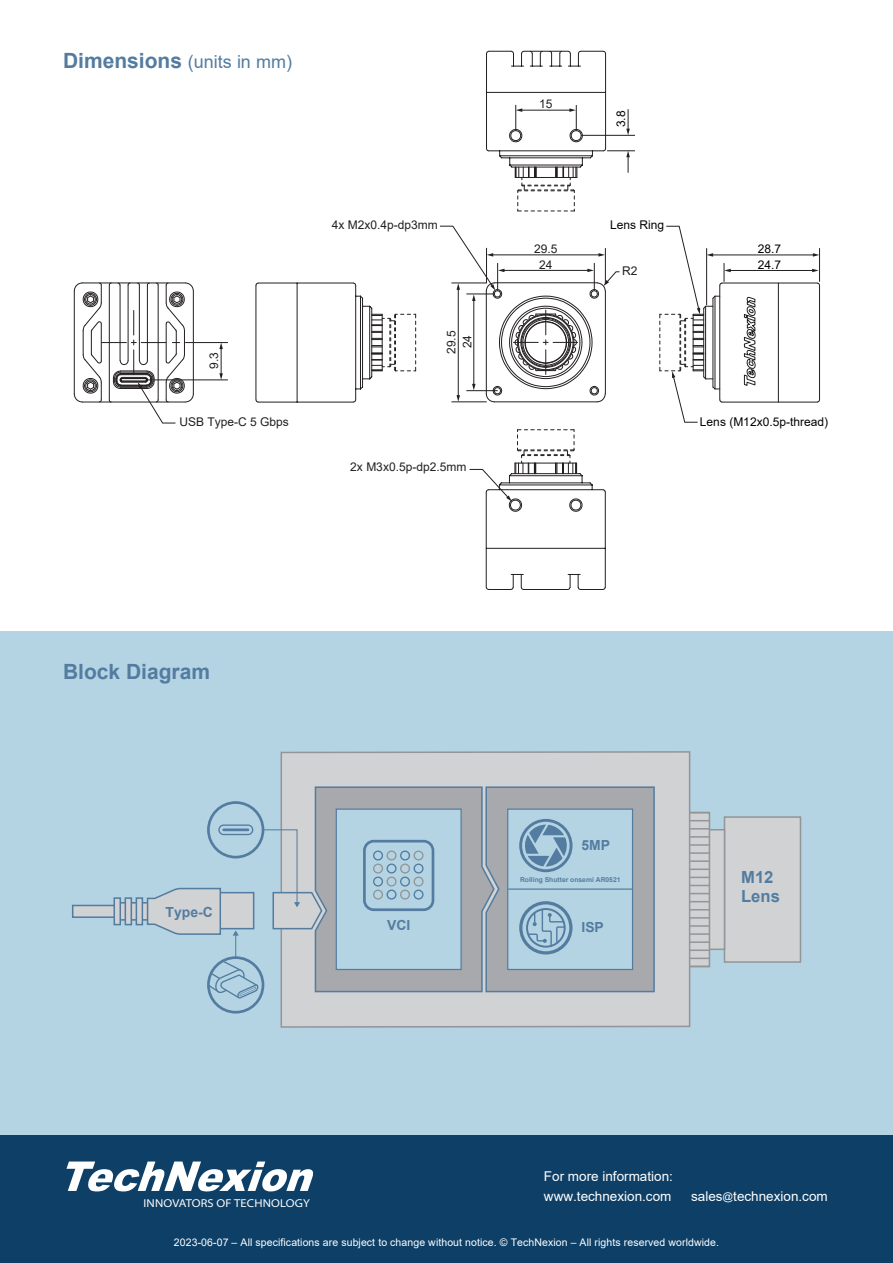
<style>
.page{position:relative;width:893px;height:1263px;background:#fff}
.page>*{position:absolute;margin:0;border:0;box-sizing:border-box;transform-origin:0 0}
.t1{font:700 21px "Arial";color:#537ca0}
.t2{font:18px "Arial";color:#537ca0}
.t3{font:700 16.65px/18.8px "Arial";color:#537ca0}
.t4{font:700 13.95px "Arial";color:#537ca0}
.t5{font:13.5px/20.2px "Arial";color:#fff}
.t6{font:12px/15.6px "Arial";color:#231f20;text-align:center}
.t7{font:12px/15.6px "Arial";color:#030303}
.t8{font:semi-expanded 11.4px "Myriad Pro";letter-spacing:.015em;color:#fff}
.t9{font:10.5px "Arial";letter-spacing:.01em;color:#fff}
.t10{font:700 6.75px "Arial";color:#537ca0}
.s1{font-weight:700;font-size:21px}
.s2{font-size:10.5px}
</style>
<div class="page">
<div style="left:0;top:631px;width:893px;height:631px;background:#b4d4e4"></div>
<div style="left:0;top:1135px;width:893px;height:128px;background:#0e3f66"></div>
<svg style="left:66px;top:1161px;width:247px;height:30px"></svg>
<hr style="left:712px;top:255px;width:102px;height:1px;background:#231f20">
<svg style="left:813px;top:253px;width:6px;height:4px"></svg>
<hr style="left:819px;top:248px;width:1px;height:34px;background:#231f20">
<hr style="left:730px;top:270px;width:83px;height:1px;background:#231f20">
<svg style="left:812px;top:269px;width:7px;height:3px"></svg>
<div style="left:724px;top:816px;width:77px;height:147px;background:#d1d2d4;border:2px solid #939598"></div>
<div style="left:703px;top:829px;width:22px;height:121px;background:#d1d2d4;border:2px solid #939598"></div>
<div style="left:688px;top:812px;width:22px;height:155px;background:#d1d2d4;border:2px solid #939598"></div>
<hr style="left:689px;top:949px;width:20px;height:2px;background:#939598">
<hr style="left:689px;top:941px;width:20px;height:2px;background:#939598">
<hr style="left:689px;top:933px;width:20px;height:2px;background:#939598">
<hr style="left:689px;top:925px;width:20px;height:2px;background:#939598">
<hr style="left:689px;top:917px;width:20px;height:2px;background:#939598">
<svg style="left:691px;top:909px;width:18px;height:1px"></svg>
<svg style="left:691px;top:901px;width:18px;height:1px"></svg>
<svg style="left:691px;top:893px;width:18px;height:1px"></svg>
<svg style="left:691px;top:885px;width:18px;height:1px"></svg>
<svg style="left:691px;top:877px;width:18px;height:1px"></svg>
<hr style="left:689px;top:868px;width:20px;height:2px;background:#939598">
<hr style="left:689px;top:860px;width:20px;height:2px;background:#939598">
<hr style="left:689px;top:836px;width:20px;height:2px;background:#939598">
<svg style="left:691px;top:828px;width:18px;height:1px"></svg>
<hr style="left:689px;top:852px;width:20px;height:2px;background:#939598">
<hr style="left:689px;top:844px;width:20px;height:2px;background:#939598">
<svg style="left:691px;top:820px;width:18px;height:1px"></svg>
<svg style="left:691px;top:812px;width:18px;height:1px"></svg>
<svg style="left:691px;top:966px;width:18px;height:1px"></svg>
<hr style="left:689px;top:957px;width:20px;height:2px;background:#939598">
<svg style="left:280px;top:751px;width:411px;height:277px"></svg>
<div style="left:72px;top:905px;width:56px;height:13px;background:#d1d2d4;border:2px solid #537ca0"></div>
<svg style="left:121px;top:902px;width:25px;height:19px"></svg>
<svg style="left:136px;top:897px;width:7px;height:28px"></svg>
<svg style="left:125px;top:897px;width:7px;height:28px"></svg>
<svg style="left:114px;top:897px;width:7px;height:28px"></svg>
<svg style="left:146px;top:786px;width:509px;height:222px"></svg>
<div style="left:207px;top:956px;width:57px;height:57px;border:3px solid #537ca0;border-radius:50%"></div>
<hr style="left:451px;top:402px;width:36px;height:1px;background:#231f20">
<hr style="left:494px;top:402px;width:103px;height:1px;background:#231f20">
<hr style="left:722px;top:283px;width:95px;height:1px;background:#231f20">
<hr style="left:819px;top:285px;width:1px;height:115px;background:#231f20">
<hr style="left:722px;top:402px;width:95px;height:1px;background:#231f20">
<hr style="left:778px;top:283px;width:1px;height:119px;background:#231f20">
<svg style="left:659px;top:226px;width:72px;height:196px"></svg>
<svg style="left:744px;top:297px;width:11px;height:89px"></svg>
<svg style="left:256px;top:283px;width:160px;height:119px"></svg>
<hr style="left:147px;top:380px;width:81px;height:1px;background:#231f20">
<svg style="left:219px;top:343px;width:4px;height:37px"></svg>
<hr style="left:185px;top:342px;width:43px;height:1px;background:#231f20">
<svg style="left:74px;top:282px;width:120px;height:141px"></svg>
<svg style="left:486px;top:51px;width:149px;height:161px"></svg>
<svg style="left:469px;top:429px;width:137px;height:161px"></svg>
<svg style="left:440px;top:226px;width:180px;height:176px"></svg>
<h2 class="t2" style="left:63px;top:50px;width:230px"><span class="s1">Dimensions</span> (units in mm)</h2>
<p class="t6" style="left:206px;top:369px;width:18px;rotate:-90deg">9.3</p>
<p class="t6" style="left:179px;top:414px;width:111px">USB Type-C 5 Gbps</p>
<p class="t6" style="left:332px;top:216px;width:108px">4x M2x0.4p-dp3mm</p>
<p class="t6" style="left:443px;top:354px;width:25px;line-height:16.2px;rotate:-90deg">29.5<br>24</p>
<p class="t6" style="left:350px;top:459px;width:118px">2x M3x0.5p-dp2.5mm</p>
<p class="t6" style="left:539px;top:96px;width:15px">15</p>
<p class="t6" style="left:534px;top:241px;width:25px">29.5<br>24</p>
<p class="t7" style="left:613px;top:127px;width:18px;rotate:-90deg">3.8</p>
<p class="t7" style="left:610px;top:217px;width:56px">Lens Ring</p>
<p class="t6" style="left:622px;top:263px;width:17px">R2</p>
<p class="t7" style="left:758px;top:241px;width:25px">28.7<br>24.7</p>
<p class="t7" style="left:700px;top:414px;width:130px">Lens (M12x0.5p-thread)</p>
<h1 class="t1" style="left:63px;top:657px;width:149px">Block Diagram</h1>
<h3 class="t4" style="left:166px;top:902px;width:49px">Type-C</h3>
<h3 class="t4" style="left:387px;top:915px;width:25px">VCI</h3>
<h3 class="t4" style="left:581px;top:835px;width:30px">5MP</h3>
<p class="t10" style="left:520px;top:875px;width:102px">Rolling Shutter onsemi AR0521</p>
<h3 class="t4" style="left:581px;top:917px;width:24px">ISP</h3>
<h3 class="t3" style="left:741px;top:868px;width:40px">M12<br>Lens</h3>
<p class="t5" style="left:544px;top:1166px;width:131px">For more information: www.technexion.com</p>
<p class="t5" style="left:691px;top:1186px;width:138px">sales<span class="s2">@</span>technexion.com</p>
<p class="t8" style="left:144px;top:1196px;width:168px">INNOVATORS OF TECHNOLOGY</p>
<p class="t9" style="left:174px;top:1235px;width:546px">2023-06-07 – All specifications are subject to change without notice. © TechNexion – All rights reserved worldwide.</p>
</div>
